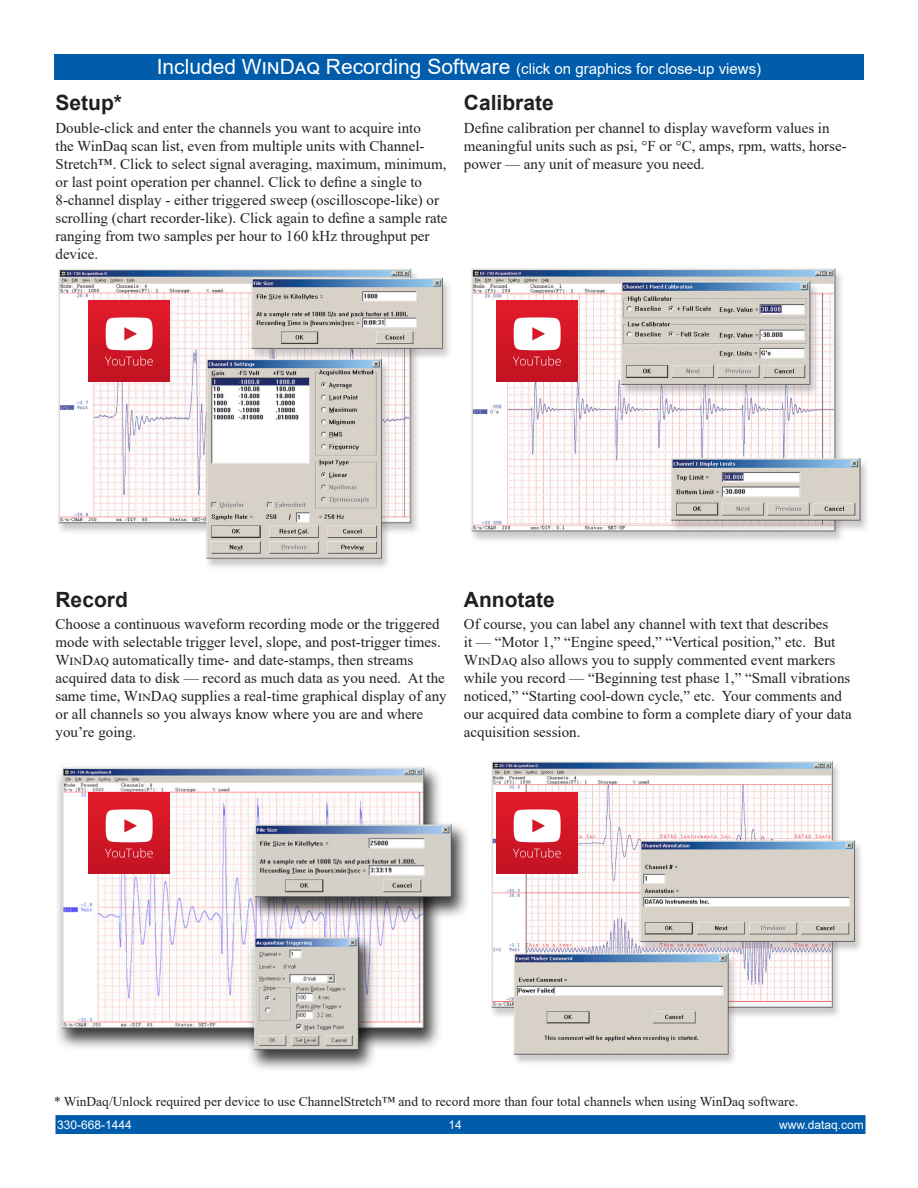
<style>
.page{position:relative;width:918px;height:1188px;background:#fff}
.page>*{position:absolute;margin:0;border:0;box-sizing:border-box;transform-origin:0 0}
.heading2_1{font:700 21px "Arial";color:#231f20}
.t1{font:15px/18px "Times New Roman";color:#231f20}
.t2{font:15px "Arial";color:#fff}
.t3{font:13.5px "Times New Roman";color:#231f20}
.t4{font:12px "Arial";color:#fff}
.s1{font-size:21px}
</style>
<div class="page">
<div style="left:54px;top:54px;width:810px;height:26px;background:#015dab"></div>
<img style="left:58px;top:269px;width:391px;height:299px">
<img style="left:471px;top:268px;width:396px;height:273px">
<img style="left:89px;top:300px;width:81px;height:81px">
<img style="left:497px;top:300px;width:81px;height:81px">
<img style="left:491px;top:761px;width:370px;height:302px">
<img style="left:57px;top:767px;width:410px;height:302px">
<img style="left:89px;top:793px;width:81px;height:81px">
<img style="left:497px;top:793px;width:81px;height:81px">
<div style="left:56px;top:1116px;width:809px;height:17px;background:#015dab"></div>
<div style="left:56px;top:1115px;width:810px;height:19px;border:2px solid #015dab"></div>
<p class="t2" style="left:157px;top:59px;width:606px"><span class="s1">Included WinDaq Recording Software</span> (click on graphics for close-up views)</p>
<p class="heading2_1" style="left:56px;top:88px;width:68px">Setup*</p>
<p class="heading2_1" style="left:464px;top:88px;width:91px">Calibrate</p>
<p class="t1" style="left:56px;top:118px;width:394px">Double-click and enter the channels you want to acquire into<br>the WinDaq scan list, even from multiple units with Channel-Stretch™. Click to select signal averaging, maximum, minimum, or last point operation per channel. Click to define a single to 8-channel display - either triggered sweep (oscilloscope-like) or scrolling (chart recorder-like). Click again to define a sample rate ranging from two samples per hour to 160 kHz throughput per device.</p>
<p class="t1" style="left:464px;top:118px;width:384px">Define calibration per channel to display waveform values in meaningful units such as psi, °F or °C, amps, rpm, watts, horse&shy;power — any unit of measure you need.</p>
<p class="heading2_1" style="left:56px;top:585px;width:74px">Record</p>
<p class="heading2_1" style="left:464px;top:585px;width:92px">Annotate</p>
<p class="t1" style="left:56px;top:615px;width:393px">Choose a continuous waveform recording mode or the triggered mode with selectable trigger level, slope, and post-trigger times.<br>WinDaq automatically time- and date-stamps, then streams acquired data to disk — record as much data as you need. At the same time, WinDaq supplies a real-time graphical display of any or all channels so you always know where you are and where you’re going.</p>
<p class="t1" style="left:464px;top:615px;width:389px">Of course, you can label any channel with text that describes<br>it — “Motor 1,” “Engine speed,” “Vertical position,” etc. But WinDaq also allows you to supply commented event markers while you record — “Beginning test phase 1,” “Small vibrations noticed,” “Starting cool-down cycle,” etc. Your comments and our acquired data combine to form a complete diary of your data acquisition session.</p>
<p class="t3" style="left:54px;top:1092px;width:746px">* WinDaq/Unlock required per device to use ChannelStretch™ and to record more than four total channels when using WinDaq software.</p>
<p class="t4" style="left:57px;top:1116px;width:76px">330-668-1444</p>
<p class="t4" style="left:449px;top:1116px;width:15px">14</p>
<p class="t4" style="left:779px;top:1116px;width:86px">www.dataq.com</p>
</div>
